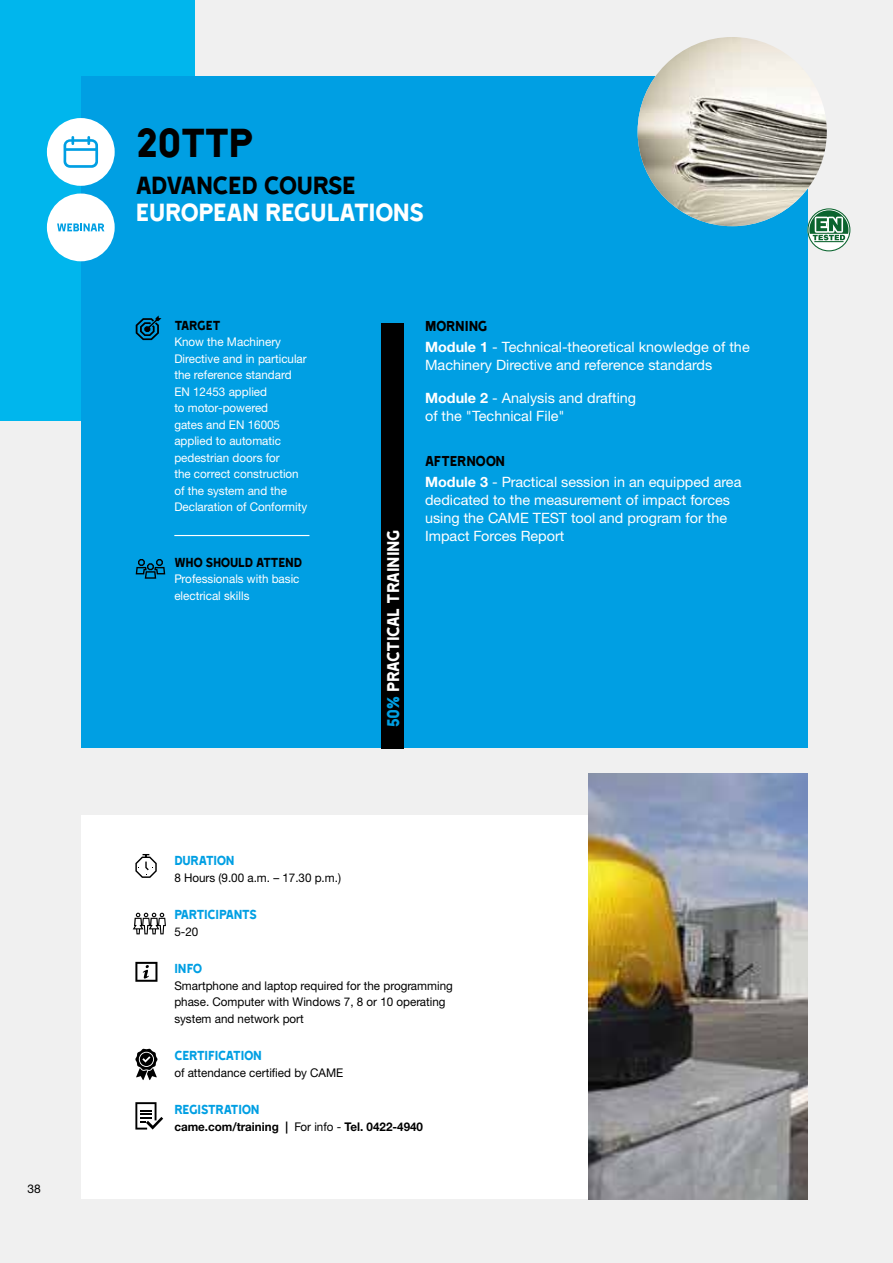
<style>
.page{position:relative;width:893px;height:1263px;background:#f0f0f0}
.page>*{position:absolute;margin:0;border:0;box-sizing:border-box;transform-origin:0 0}
.t1{font:46.5px "Came Type";letter-spacing:-.035em;color:#000}
.t2{font:28.5px "Came Type";letter-spacing:-.025em;color:#fff}
.t3{font:28.5px "Came Type";letter-spacing:-.025em;color:#000}
.t4{font:19.5px "Came Type";letter-spacing:-.025em;color:#fff}
.t5{font:16.5px "Came Type";letter-spacing:-.025em;color:#000}
.t6{font:15px "Came Type";letter-spacing:-.03em;color:#009fe3}
.t7{font:15px "Came Type";letter-spacing:-.025em;color:#000}
.t8{font:14.25px/18px "Helvetica Neue LTW1 G";color:#fff}
.t9{font:12px/16.5px "Helvetica Neue LTW1 G";color:#fff}
.t10{font:12px/16.5px "Helvetica Neue LTW1 G";color:#000}
.t11{font:700 12px "Helvetica Neue LTW1 G";color:#000}
.s1{color:#009fe3}
.s2{font-weight:700}
.s3{font-weight:400}
</style>
<div class="page">
<div style="left:0;top:0;width:194px;height:421px;background:#00b6ed"></div>
<div style="left:81px;top:77px;width:727px;height:671px;background:#009fe3"></div>
<div style="left:81px;top:815px;width:722px;height:384px;background:#fff"></div>
<svg style="left:136px;top:559px;width:29px;height:20px"></svg>
<hr style="left:174px;top:535px;width:135px;height:1px;background:#fff">
<svg style="left:136px;top:315px;width:25px;height:25px"></svg>
<img style="left:588px;top:774px;width:220px;height:425px">
<img style="left:638px;top:37px;width:189px;height:189px;border-radius:95px">
<svg style="left:135px;top:962px;width:22px;height:20px"></svg>
<svg style="left:135px;top:1049px;width:22px;height:31px"></svg>
<svg style="left:135px;top:1102px;width:28px;height:27px"></svg>
<svg style="left:135px;top:854px;width:22px;height:24px"></svg>
<svg style="left:133px;top:913px;width:33px;height:21px"></svg>
<svg style="left:807px;top:208px;width:43px;height:43px"></svg>
<div style="left:47px;top:118px;width:68px;height:68px;background:#fff;border-radius:50%"></div>
<svg style="left:63px;top:136px;width:35px;height:32px"></svg>
<div style="left:382px;top:323px;width:22px;height:425px;background:#000"></div>
<div style="left:47px;top:194px;width:68px;height:67px;background:#fff;border-radius:50%"></div>
<svg style="left:57px;top:223px;width:47px;height:8px"></svg>
<p class="t10" style="left:28px;top:1180px;width:15px">38</p>
<h1 class="t1" style="left:136px;top:118px;width:119px">20TTP</h1>
<h2 class="t3" style="left:136px;top:171px;width:222px">ADVANCED COURSE</h2>
<h2 class="t2" style="left:136px;top:198px;width:290px">EUROPEAN REGULATIONS</h2>
<p class="t7" style="left:174px;top:317px;width:48px">TARGET</p>
<p class="t9" style="left:174px;top:334px;width:134px">Know the Machinery<br>Directive and in particular the reference standard<br>EN 12453 applied<br>to motor-powered<br>gates and EN 16005 applied to automatic pedestrian doors for<br>the correct construction of the system and the<br>Declaration of Conformity</p>
<p class="t7" style="left:174px;top:554px;width:130px">WHO SHOULD ATTEND</p>
<p class="t9" style="left:174px;top:571px;width:127px">Professionals with basic electrical skills</p>
<h3 class="t4" style="left:383px;top:727px;width:199px;rotate:-90deg"><span class="s1">50%</span> PRACTICAL TRAINING</h3>
<p class="t5" style="left:425px;top:317px;width:64px">MORNING</p>
<p class="t8" style="left:425px;top:338px;width:326px"><span class="s2">Module 1</span> - Technical-theoretical knowledge of the<br>Machinery Directive and reference standards</p>
<p class="t8" style="left:425px;top:389px;width:213px"><span class="s2">Module 2</span> - Analysis and drafting of the "Technical File"</p>
<p class="t5" style="left:425px;top:452px;width:82px">AFTERNOON</p>
<p class="t8" style="left:425px;top:473px;width:318px"><span class="s2">Module 3</span> - Practical session in an equipped area dedicated to the measurement of impact forces using the CAME TEST tool and program for the Impact Forces Report</p>
<p class="t6" style="left:174px;top:852px;width:62px">DURATION</p>
<p class="t10" style="left:174px;top:869px;width:168px">8 Hours (9.00 a.m. – 17.30 p.m.)</p>
<p class="t6" style="left:174px;top:906px;width:84px">PARTICIPANTS</p>
<p class="t10" style="left:174px;top:923px;width:25px">5-20</p>
<p class="t6" style="left:174px;top:960px;width:30px">INFO</p>
<p class="t10" style="left:174px;top:977px;width:280px">Smartphone and laptop required for the programming phase. Computer with Windows 7, 8 or 10 operating system and network port</p>
<p class="t6" style="left:174px;top:1047px;width:89px">CERTIFICATION</p>
<p class="t10" style="left:174px;top:1064px;width:170px">of attendance certified by CAME</p>
<p class="t6" style="left:174px;top:1101px;width:87px">REGISTRATION</p>
<p class="t11" style="left:174px;top:1119px;width:250px">came.com/training | <span class="s3">For info -</span> Tel. 0422-4940</p>
</div>
